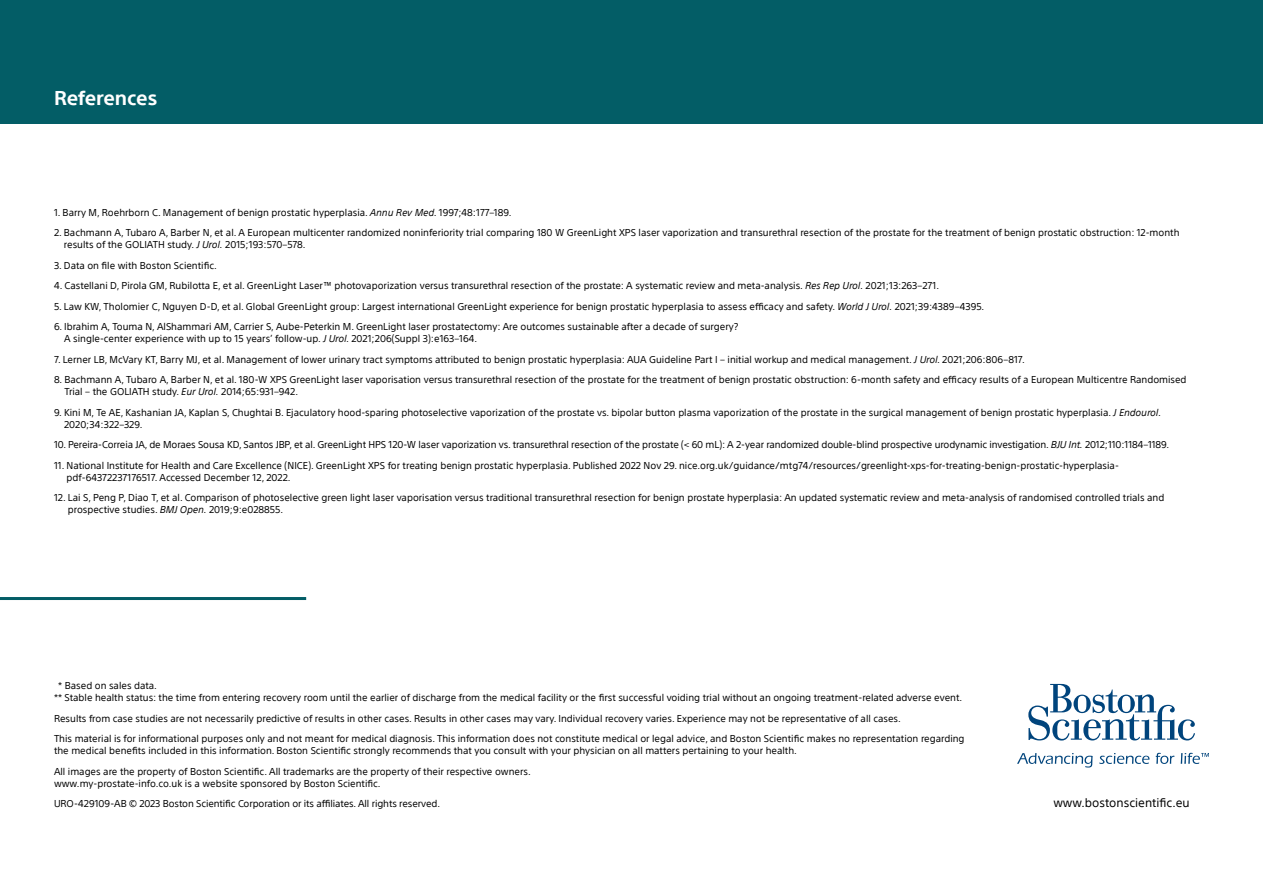
<style>
.page{position:relative;width:1263px;height:893px;background:#fff}
.page>*{position:absolute;margin:0;border:0;box-sizing:border-box;transform-origin:0 0}
.t1{font:700 19.5px "SST";color:#fff}
.t2{font:12px "SST";color:#000}
.t3{font:9.75px/12px "SST";color:#000}
.s1{font-style:italic}
</style>
<div class="page">
<svg style="left:1028px;top:684px;width:167px;height:56px"></svg>
<svg style="left:1017px;top:753px;width:76px;height:14px"></svg>
<svg style="left:1099px;top:753px;width:50px;height:11px"></svg>
<svg style="left:1156px;top:753px;width:18px;height:11px"></svg>
<svg style="left:1181px;top:753px;width:28px;height:11px"></svg>
<hr style="left:0;top:597px;width:306px;height:3px;background:#035d66">
<div style="left:0;top:0;width:1263px;height:124px;background:#035d66"></div>
<h1 class="t1" style="left:54px;top:86px;width:105px">References</h1>
<p class="t3" style="left:54px;top:206px;width:459px">1. Barry M, Roehrborn C. Management of benign prostatic hyperplasia. <span class="s1">Annu Rev Med.</span> 1997;48:177–189.</p>
<p class="t3" style="left:64px;top:226px;width:1117px;text-indent:-10px">2. Bachmann A, Tubaro A, Barber N, et al. A European multicenter randomized noninferiority trial comparing 180 W GreenLight XPS laser vaporization and transurethral resection of the prostate for the treatment of benign prostatic obstruction: 12-month results of the GOLIATH study. <span class="s1">J Urol.</span> 2015;193:570–578.</p>
<p class="t3" style="left:54px;top:259px;width:164px">3. Data on file with Boston Scientific.</p>
<p class="t3" style="left:54px;top:279px;width:887px">4. Castellani D, Pirola GM, Rubilotta E, et al. GreenLight Laser™ photovaporization versus transurethral resection of the prostate: A systematic review and meta-analysis. <span class="s1">Res Rep Urol.</span> 2021;13:263–271.</p>
<p class="t3" style="left:54px;top:300px;width:932px">5. Law KW, Tholomier C, Nguyen D-D, et al. Global GreenLight group: Largest international GreenLight experience for benign prostatic hyperplasia to assess efficacy and safety. <span class="s1">World J Urol.</span> 2021;39:4389–4395.</p>
<p class="t3" style="left:64px;top:320px;width:676px;text-indent:-10px">6. Ibrahim A, Touma N, AlShammari AM, Carrier S, Aube-Peterkin M. GreenLight laser prostatectomy: Are outcomes sustainable after a decade of surgery?<br>A single-center experience with up to 15 years’ follow-up. <span class="s1">J Urol.</span> 2021;206(Suppl 3):e163–164.</p>
<p class="t3" style="left:54px;top:353px;width:972px">7. Lerner LB, McVary KT, Barry MJ, et al. Management of lower urinary tract symptoms attributed to benign prostatic hyperplasia: AUA Guideline Part I – initial workup and medical management. <span class="s1">J Urol.</span> 2021;206:806–817.</p>
<p class="t3" style="left:64px;top:373px;width:1124px;text-indent:-10px">8. Bachmann A, Tubaro A, Barber N, et al. 180-W XPS GreenLight laser vaporisation versus transurethral resection of the prostate for the treatment of benign prostatic obstruction: 6-month safety and efficacy results of a European Multicentre Randomised<br>Trial – the GOLIATH study. <span class="s1">Eur Urol.</span> 2014;65:931–942.</p>
<p class="t3" style="left:64px;top:406px;width:1098px;text-indent:-10px">9. Kini M, Te AE, Kashanian JA, Kaplan S, Chughtai B. Ejaculatory hood-sparing photoselective vaporization of the prostate vs. bipolar button plasma vaporization of the prostate in the surgical management of benign prostatic hyperplasia. <span class="s1">J Endourol.<br></span>2020;34:322–329.</p>
<p class="t3" style="left:54px;top:439px;width:1117px">10. Pereira-Correia JA, de Moraes Sousa KD, Santos JBP, et al. GreenLight HPS 120-W laser vaporization vs. transurethral resection of the prostate (&lt; 60 mL): A 2-year randomized double-blind prospective urodynamic investigation. <span class="s1">BJU Int.</span> 2012;110:1184–1189.</p>
<p class="t3" style="left:67px;top:459px;width:1054px;text-indent:-13px">11. National Institute for Health and Care Excellence (NICE). GreenLight XPS for treating benign prostatic hyperplasia. Published 2022 Nov 29. nice.org.uk/guidance/mtg74/resources/greenlight-xps-for-treating-benign-prostatic-hyperplasia&shy;pdf-64372237176517. Accessed December 12, 2022.</p>
<p class="t3" style="left:68px;top:492px;width:1098px;text-indent:-14px">12. Lai S, Peng P, Diao T, et al. Comparison of photoselective green light laser vaporisation versus traditional transurethral resection for benign prostate hyperplasia: An updated systematic review and meta-analysis of randomised controlled trials and prospective studies. <span class="s1">BMJ Open.</span> 2019;9:e028855.</p>
<p class="t3" style="left:54px;top:679px;width:910px;text-indent:4px">* Based on sales data.<br>** Stable health status: the time from entering recovery room until the earlier of discharge from the medical facility or the first successful voiding trial without an ongoing treatment‐related adverse event.</p>
<p class="t3" style="left:54px;top:708px;width:912px;line-height:20.5px">Results from case studies are not necessarily predictive of results in other cases. Results in other cases may vary. Individual recovery varies. Experience may not be representative of all cases.<br>This material is for informational purposes only and not meant for medical diagnosis. This information does not constitute medical or legal advice, and Boston Scientific makes no representation regarding</p>
<p class="t3" style="left:54px;top:740px;width:744px;line-height:20.5px">the medical benefits included in this information. Boston Scientific strongly recommends that you consult with your physician on all matters pertaining to your health.<br>All images are the property of Boston Scientific. All trademarks are the property of their respective owners.</p>
<p class="t3" style="left:54px;top:773px;width:388px;line-height:20.5px">www.my-prostate-info.co.uk is a website sponsored by Boston Scientific.<br>URO-429109-AB © 2023 Boston Scientific Corporation or its affiliates. All rights reserved.</p>
<p class="t2" style="left:1053px;top:796px;width:138px">www.bostonscientific.eu</p>
</div>
